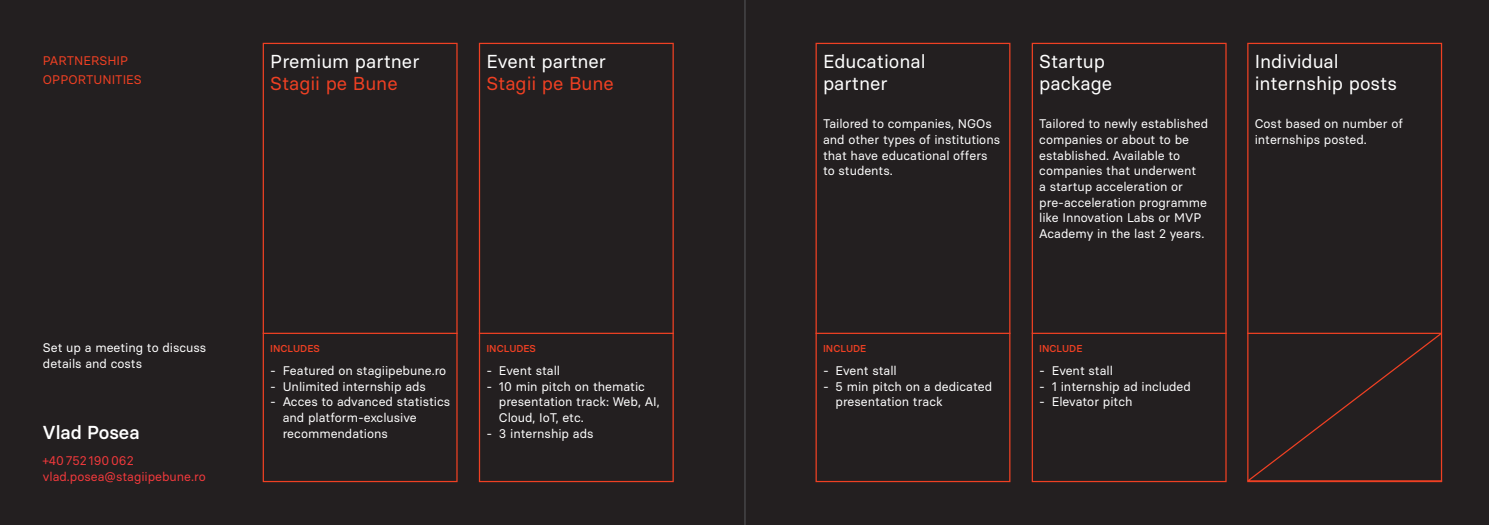
<style>
.page{position:relative;width:1489px;height:525px;background:#231f20}
.page>*{position:absolute;margin:0;border:0;box-sizing:border-box;transform-origin:0 0}
.t1{font:18.75px/22.5px "Basier Square";color:#fff}
.t2{font:18.75px "Basier Square";color:#ef4023}
.t3{font:500 18.75px "Basier Square";color:#fff}
.t4{font:12.5px/15.6px "Basier Square";color:#fff}
.t5{font:12.5px/15.6px "Basier Square";color:#f2393c}
.t6{font:12.5px/18.8px "Basier Square";color:#ef4023}
.t7{font:500 10px "Basier Square";color:#ef4023}
</style>
<div class="page">
<div style="left:263px;top:43px;width:195px;height:439px;border:1px solid #ef4023"></div>
<hr style="left:263px;top:333px;width:195px;height:1px;background:#ef4023">
<div style="left:479px;top:43px;width:195px;height:439px;border:1px solid #ef4023"></div>
<hr style="left:479px;top:333px;width:195px;height:1px;background:#ef4023">
<div style="left:1032px;top:43px;width:194px;height:439px;border:1px solid #ef4023"></div>
<div style="left:815px;top:43px;width:195px;height:439px;border:1px solid #ef4023"></div>
<svg style="left:1247px;top:332px;width:196px;height:150px"></svg>
<hr style="left:1032px;top:333px;width:194px;height:1px;background:#ef4023">
<hr style="left:815px;top:333px;width:195px;height:1px;background:#ef4023">
<hr style="left:745px;top:0;width:1px;height:525px;background:#58595b">
<p class="t6" style="left:43px;top:52px;width:100px">PARTNERSHIP<br>OPPORTUNITIES</p>
<h1 class="t1" style="left:270px;top:50px;width:151px">Premium partner</h1>
<h1 class="t2" style="left:270px;top:72px;width:129px">Stagii pe Bune</h1>
<h1 class="t1" style="left:486px;top:50px;width:121px">Event partner</h1>
<h1 class="t2" style="left:486px;top:72px;width:129px">Stagii pe Bune</h1>
<p class="t4" style="left:43px;top:340px;width:165px">Set up a meeting to discuss details and costs</p>
<h1 class="t3" style="left:43px;top:421px;width:98px">Vlad Posea</h1>
<p class="t5" style="left:43px;top:453px;width:164px">+40752190062 vlad.posea@stagiipebune.ro</p>
<p class="t7" style="left:270px;top:343px;width:51px">INCLUDES</p>
<p class="t4" style="left:270px;top:363px;width:178px">- Featured on stagiipebune.ro</p>
<p class="t4" style="left:270px;top:379px;width:157px">- Unlimited internship ads</p>
<p class="t4" style="left:283px;top:394px;width:169px;text-indent:-12px">- Acces to advanced statistics and platform-exclusive recommendations</p>
<p class="t7" style="left:486px;top:343px;width:51px">INCLUDES</p>
<p class="t4" style="left:486px;top:363px;width:75px">- Event stall</p>
<p class="t4" style="left:499px;top:379px;width:162px;text-indent:-12px">- 10 min pitch on thematic presentation track: Web, AI,<br>Cloud, IoT, etc.</p>
<p class="t4" style="left:486px;top:426px;width:109px">- 3 internship ads</p>
<h1 class="t1" style="left:823px;top:50px;width:104px">Educational partner</h1>
<p class="t4" style="left:823px;top:116px;width:179px">Tailored to companies, NGOs and other types of institutions that have educational offers to students.</p>
<h1 class="t1" style="left:1039px;top:50px;width:74px">Startup package</h1>
<p class="t4" style="left:1039px;top:116px;width:170px">Tailored to newly established companies or about to be established. Available to companies that underwent<br>a startup acceleration or pre-acceleration programme like Innovation Labs or MVP<br>Academy in the last 2 years.</p>
<p class="t7" style="left:823px;top:343px;width:45px">INCLUDE</p>
<p class="t4" style="left:823px;top:363px;width:75px">- Event stall</p>
<p class="t4" style="left:835px;top:379px;width:158px;text-indent:-12px">- 5 min pitch on a dedicated presentation track</p>
<p class="t7" style="left:1039px;top:343px;width:45px">INCLUDE</p>
<p class="t4" style="left:1039px;top:363px;width:75px">- Event stall</p>
<p class="t4" style="left:1039px;top:379px;width:153px">- 1 internship ad included</p>
<p class="t4" style="left:1039px;top:394px;width:95px">- Elevator pitch</p>
<h1 class="t1" style="left:1255px;top:50px;width:144px">Individual internship posts</h1>
<p class="t4" style="left:1255px;top:116px;width:150px">Cost based on number of internships posted.</p>
</div>
